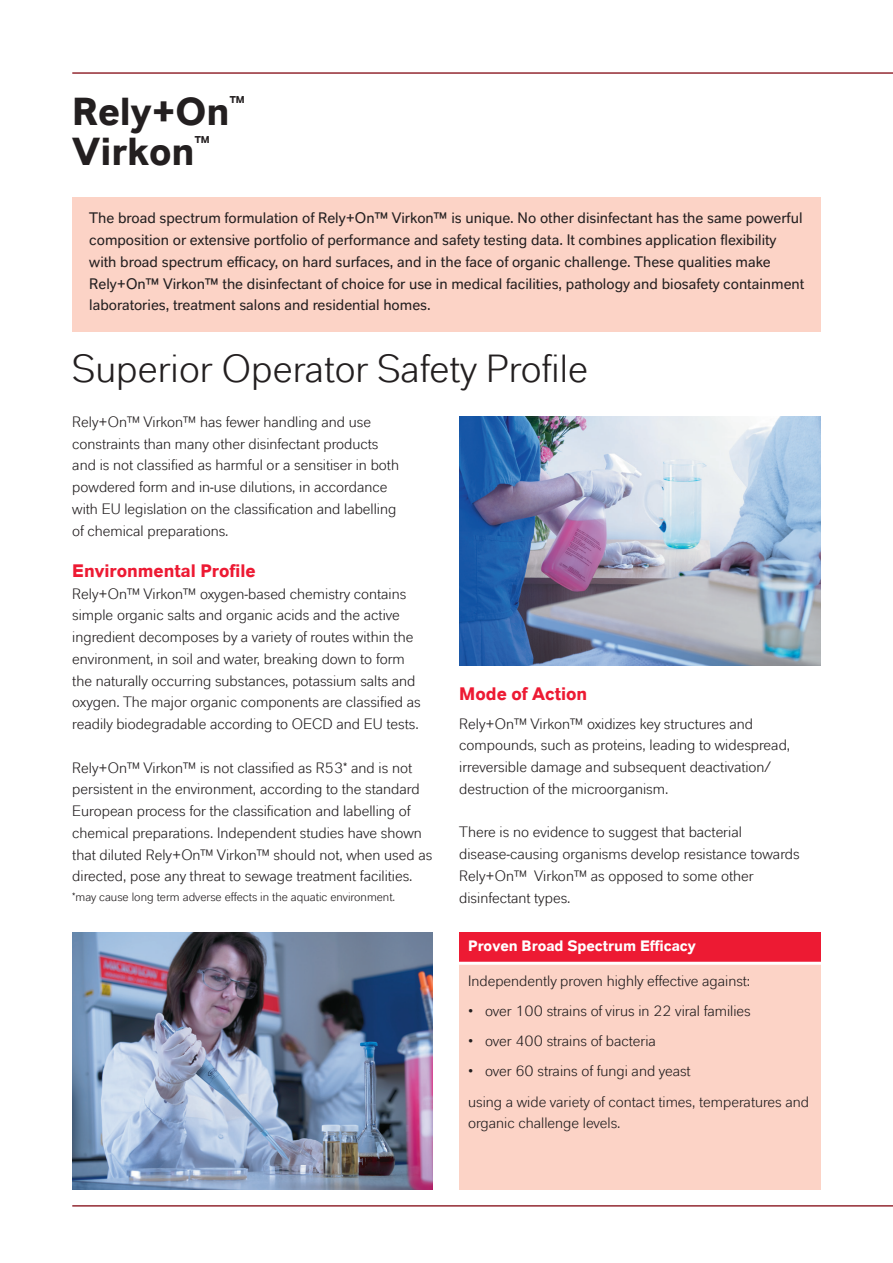
<style>
.page{position:relative;width:893px;height:1263px;background:#fff}
.page>*{position:absolute;margin:0;border:0;box-sizing:border-box;transform-origin:0 0}
.t1{font:39px "Lanxess";letter-spacing:.005em;color:#231f20}
.t2{font:38.85px "Lanxess Bd";color:#231f20}
.t3{font:700 18px "Lanxess";color:#ed1a33}
.t4{font:15px/21.8px "Lanxess";color:#231f20}
.t5{font:15px/21.8px "Lanxess Inverse";color:#231f20}
.t6{font:700 15px "Lanxess";color:#fff}
.t7{font:12px "Lanxess";color:#231f20}
.t8{font:9.9px "Lanxess Bd";color:#231f20}
</style>
<div class="page">
<img style="left:459px;top:417px;width:362px;height:248px">
<div style="left:72px;top:197px;width:749px;height:135px;background:#fcd3c6"></div>
<hr style="left:72px;top:72px;width:821px;height:2px;background:#932932">
<hr style="left:72px;top:1205px;width:821px;height:1px;background:#932932">
<img style="left:72px;top:933px;width:361px;height:256px">
<div style="left:460px;top:932px;width:361px;height:30px;background:#ed1a33"></div>
<div style="left:460px;top:962px;width:361px;height:227px;background:#fcd3c6"></div>
<hr style="left:448px;top:962px;width:377px;height:3px;background:#fff">
<h2 class="t2" style="left:72px;top:84px;width:159px">Rely+On</h2>
<p class="t8" style="left:230px;top:93px;width:17px">TM</p>
<h2 class="t2" style="left:72px;top:123px;width:124px">Virkon</h2>
<p class="t8" style="left:195px;top:132px;width:17px">TM</p>
<p class="t5" style="left:89px;top:207px;width:716px">The broad spectrum formulation of Rely+On™ Virkon™ is unique. No other disinfectant has the same powerful composition or extensive portfolio of performance and safety testing data. It combines application flexibility with broad spectrum efficacy, on hard surfaces, and in the face of organic challenge. These qualities make Rely+On™ Virkon™ the disinfectant of choice for use in medical facilities, pathology and biosafety containment laboratories, treatment salons and residential homes.</p>
<h1 class="t1" style="left:72px;top:344px;width:517px">Superior Operator Safety Profile</h1>
<p class="t4" style="left:72px;top:410px;width:328px">Rely+On™ Virkon™ has fewer handling and use constraints than many other disinfectant products and is not classified as harmful or a sensitiser in both powdered form and in-use dilutions, in accordance with EU legislation on the classification and labelling of chemical preparations.</p>
<p class="t3" style="left:72px;top:558px;width:185px">Environmental Profile</p>
<p class="t4" style="left:72px;top:582px;width:350px">Rely+On™ Virkon™ oxygen-based chemistry contains simple organic salts and organic acids and the active ingredient decomposes by a variety of routes within the environment, in soil and water, breaking down to form the naturally occurring substances, potassium salts and oxygen. The major organic components are classified as readily biodegradable according to OECD and EU tests.</p>
<p class="t4" style="left:72px;top:756px;width:362px">Rely+On™ Virkon™ is not classified as R53* and is not persistent in the environment, according to the standard European process for the classification and labelling of chemical preparations. Independent studies have shown that diluted Rely+On™ Virkon™ should not, when used as directed, pose any threat to sewage treatment facilities.</p>
<p class="t7" style="left:72px;top:889px;width:324px">*may cause long term adverse effects in the aquatic environment.</p>
<p class="t3" style="left:459px;top:681px;width:130px">Mode of Action</p>
<p class="t4" style="left:459px;top:712px;width:332px">Rely+On™ Virkon™ oxidizes key structures and compounds, such as proteins, leading to widespread, irreversible damage and subsequent deactivation/ destruction of the microorganism.</p>
<p class="t4" style="left:459px;top:821px;width:342px">There is no evidence to suggest that bacterial disease-causing organisms develop resistance towards Rely+On™ Virkon™ as opposed to some other disinfectant types.</p>
<p class="t6" style="left:468px;top:935px;width:229px">Proven Broad Spectrum Efficacy</p>
<p class="t4" style="left:468px;top:969px;width:284px">Independently proven highly effective against:</p>
<p class="t4" style="left:468px;top:999px;width:284px">• over 100 strains of virus in 22 viral families</p>
<p class="t4" style="left:468px;top:1029px;width:189px">• over 400 strains of bacteria</p>
<p class="t4" style="left:468px;top:1055px;width:343px;line-height:30.3px">• over 60 strains of fungi and yeast<br>using a wide variety of contact times, temperatures and</p>
<p class="t4" style="left:468px;top:1112px;width:154px">organic challenge levels.</p>
</div>
